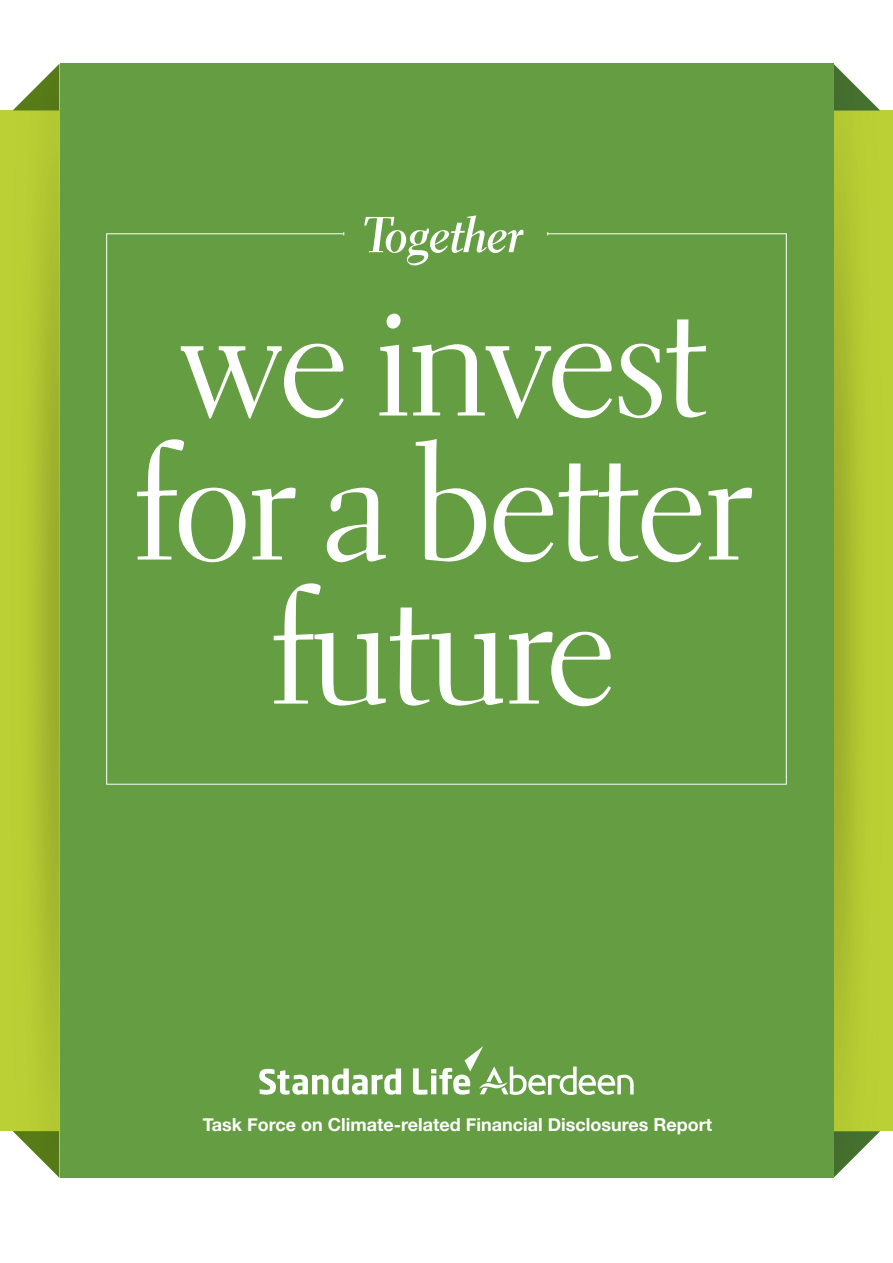
<style>
.page{position:relative;width:893px;height:1263px;background:#fff}
.page>*{position:absolute;margin:0;border:0;box-sizing:border-box;transform-origin:0 0}
.t1{font:166.5px/144px "Electra LT Std Display";color:#fff;text-align:center}
.t2{font:51px "Electra LT Std Bold Cursive Dis";color:#fff}
.t3{font:700 18px "Helvetica Neue";color:#fff}
</style>
<div class="page">
<img style="left:833px;top:63px;width:60px;height:1112px">
<img style="left:0;top:64px;width:59px;height:1114px">
<div style="left:60px;top:64px;width:773px;height:1114px;background:#649d42"></div>
<svg style="left:106px;top:233px;width:681px;height:552px"></svg>
<svg style="left:259px;top:1046px;width:375px;height:49px"></svg>
<h2 class="t2" style="left:365px;top:205px;width:159px">Together</h2>
<h1 class="t1" style="left:135px;top:288px;width:618px">we invest for a better future</h1>
<p class="t3" style="left:203px;top:1110px;width:511px">Task Force on Climate-related Financial Disclosures Report</p>
</div>
